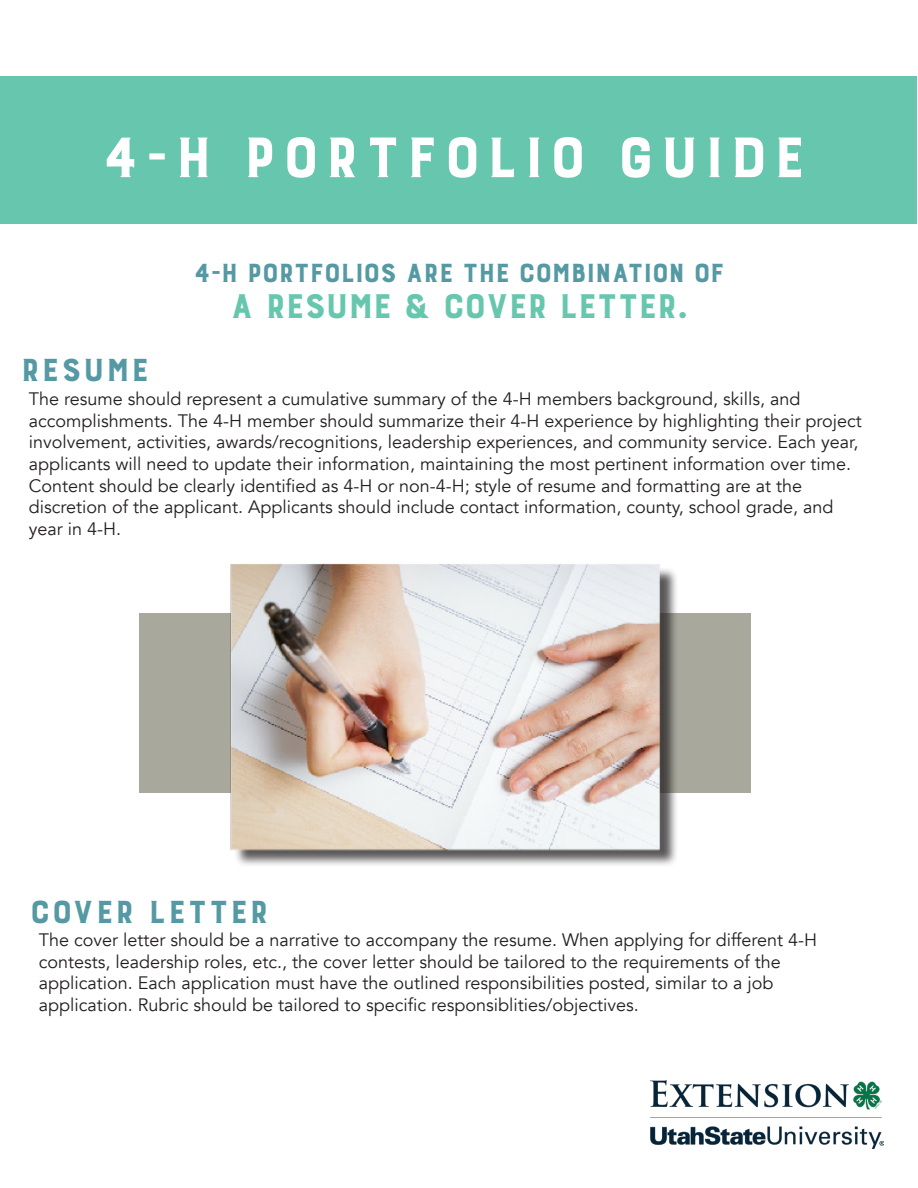
<style>
.page{position:relative;width:918px;height:1188px;background:#fff}
.page>*{position:absolute;margin:0;border:0;box-sizing:border-box;transform-origin:0 0}
.Section_Heading{font:75px "Burford Base";letter-spacing:.04em;color:#fff}
.Body_Text_Justified{font:45px "Burford Base";letter-spacing:-.05em;color:#66c6ae}
.t1{font:42px "Burford Base";color:#5499a3}
.Body_Text_Justified-2{font:34.5px "Burford Base";letter-spacing:-.045em;color:#5499a3}
.t2{font:18px/21.6px "Avenir";color:#231f20}
</style>
<div class="page">
<div style="left:1px;top:76px;width:916px;height:148px;background:#66c6ae"></div>
<div style="left:139px;top:613px;width:612px;height:180px;background:#a8a89d"></div>
<img style="left:230px;top:563px;width:446px;height:302px">
<img style="left:651px;top:1081px;width:232px;height:68px">
<p class="Section_Heading" style="left:100px;top:118px;width:708px">4-H Portfolio Guide</p>
<p class="Body_Text_Justified-2" style="left:193px;top:255px;width:534px">4-H portfolios are the combination of</p>
<p class="Body_Text_Justified" style="left:229px;top:283px;width:462px">a resume &amp; cover letter.</p>
<p class="t1" style="left:20px;top:348px;width:131px">Resume</p>
<p class="t2" style="left:29px;top:388px;width:773px">The resume should represent a cumulative summary of the 4-H members background, skills, and</p>
<p class="t2" style="left:29px;top:410px;width:834px">accomplishments. The 4-H member should summarize their 4-H experience by highlighting their project involvement, activities, awards/recognitions, leadership experiences, and community service. Each year, applicants will need to update their information, maintaining the most pertinent information over time.<br>Content should be clearly identified as 4-H or non-4-H; style of resume and formatting are at the</p>
<p class="t2" style="left:29px;top:496px;width:806px">discretion of the applicant. Applicants should include contact information, county, school grade, and year in 4-H.</p>
<p class="t1" style="left:29px;top:890px;width:242px">cover letter</p>
<p class="t2" style="left:39px;top:929px;width:780px">The cover letter should be a narrative to accompany the resume. When applying for different 4-H</p>
<p class="t2" style="left:39px;top:951px;width:743px">contests, leadership roles, etc., the cover letter should be tailored to the requirements of the</p>
<p class="t2" style="left:39px;top:973px;width:736px">application. Each application must have the outlined responsibilities posted, similar to a job</p>
<p class="t2" style="left:39px;top:994px;width:601px">application. Rubric should be tailored to specific responsiblities/objectives.</p>
</div>
